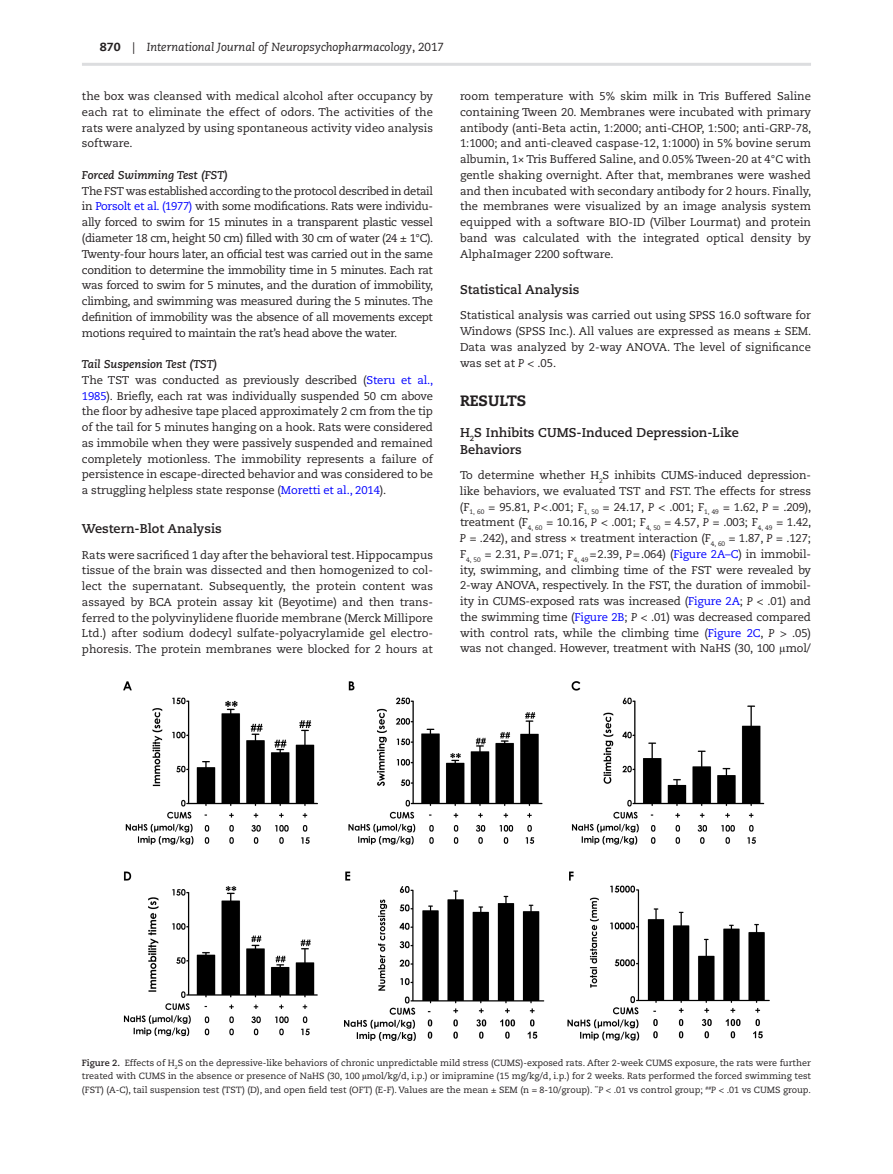
<style>
.page{position:relative;width:893px;height:1174px;background:#fff}
.page>*{position:absolute;margin:0;border:0;box-sizing:border-box;transform-origin:0 0}
.t1{font:800 15px "Caecilia LT Std";color:#231f20}
.t2{font:700 12.75px/16.5px "Caecilia LT Std";color:#231f20}
.t3{font:italic 11.7px "Caecilia LT Std";color:#231f20}
.t4{font:11.25px/15.8px "Caecilia LT Std";letter-spacing:-.01em;color:#231f20;text-align:justify}
.t5{font:italic 700 11.25px "Caecilia LT Std";color:#231f20}
.t6{font:9px/13.5px "Caecilia LT Std";color:#231f20;text-align:justify}
.s1{font-weight:800;font-style:normal}
.s2{font-style:normal}
.s3{color:#00f}
.s4{font-weight:700;font-style:italic}
.s5{font-family:"Gandhari Unicode"}
.s6{font-style:italic}
.s7{font-weight:700}
</style>
<div class="page">
<hr style="left:82px;top:63px;width:729px;height:3px;background:#dcdddf">
<img style="left:123px;top:681px;width:647px;height:360px">
<p class="t3" style="left:100px;top:40px;width:346px"><span class="s1">870</span> <span class="s2">|</span> International Journal of Neuropsychopharmacology<span class="s2">, 2017</span></p>
<p class="t4" style="left:82px;top:89px;width:352px">the box was cleansed with medical alcohol after occupancy by each rat to eliminate the effect of odors. The activities of the rats were analyzed by using spontaneous activity video analysis software.</p>
<p class="t5" style="left:82px;top:168px;width:148px">Forced Swimming Test (FST)</p>
<p class="t4" style="left:82px;top:183px;width:353px">The FST was established according to the protocol described in detail in <span class="s3">Porsolt et al. (1977)</span> with some modifications. Rats were individu&shy;ally forced to swim for 15 minutes in a transparent plastic vessel (diameter 18 cm, height 50 cm) filled with 30 cm of water (24 ± 1°C).<br>Twenty-four hours later, an official test was carried out in the same condition to determine the immobility time in 5 minutes. Each rat was forced to swim for 5 minutes, and the duration of immobility, climbing, and swimming was measured during the 5 minutes. The definition of immobility was the absence of all movements except motions required to maintain the rat’s head above the water.</p>
<p class="t4" style="left:82px;top:356px;width:353px;text-align:left"><span class="s4">Tail Suspension Test (TST)<br></span>The TST was conducted as previously described (<span class="s3">Steru et al., 1985</span>). Briefly, each rat was individually suspended 50 cm above the floor by adhesive tape placed approximately 2 cm from the tip of the tail for 5 minutes hanging on a hook. Rats were considered as immobile when they were passively suspended and remained completely motionless. The immobility represents a failure of persistence in escape-directed behavior and was considered to be a struggling helpless state response (<span class="s3">Moretti et al., 2014</span>).</p>
<p class="t2" style="left:82px;top:520px;width:141px">Western-Blot Analysis</p>
<p class="t4" style="left:82px;top:547px;width:353px">Rats were sacrificed 1 day after the behavioral test. Hippocampus tissue of the brain was dissected and then homogenized to col&shy;lect the supernatant. Subsequently, the protein content was assayed by BCA protein assay kit (Beyotime) and then trans&shy;ferred to the polyvinylidene fluoride membrane (Merck Millipore Ltd.) after sodium dodecyl sulfate-polyacrylamide gel electro&shy;phoresis. The protein membranes were blocked for 2 hours at</p>
<p class="t4" style="left:460px;top:89px;width:353px">room temperature with 5% skim milk in Tris Buffered Saline containing Tween 20. Membranes were incubated with primary antibody (anti-Beta actin, 1:2000; anti-CHOP, 1:500; anti-GRP-78, 1:1000; and anti-cleaved caspase-12, 1:1000) in 5% bovine serum albumin, 1<span class="s5">×</span> Tris Buffered Saline, and 0.05% Tween-20 at 4°C with gentle shaking overnight. After that, membranes were washed and then incubated with secondary antibody for 2 hours. Finally, the membranes were visualized by an image analysis system equipped with a software BIO-ID (Vilber Lourmat) and protein band was calculated with the integrated optical density by AlphaImager 2200 software.</p>
<p class="t2" style="left:460px;top:281px;width:121px">Statistical Analysis</p>
<p class="t4" style="left:460px;top:308px;width:353px">Statistical analysis was carried out using SPSS 16.0 software for Windows (SPSS Inc.). All values are expressed as means ± SEM.<br>Data was analyzed by 2-way ANOVA. The level of significance was set at <span class="s6">P</span> &lt; .05.</p>
<h1 class="t1" style="left:460px;top:392px;width:68px">RESULTS</h1>
<p class="t2" style="left:460px;top:424px;width:280px">H<sub>2</sub>S Inhibits CUMS-Induced Depression-Like<br>Behaviors</p>
<p class="t4" style="left:460px;top:467px;width:353px">To determine whether H<sub>2</sub>S inhibits CUMS-induced depression&shy;like behaviors, we evaluated TST and FST. The effects for stress (F<sub>1,</sub> <sub>60</sub> = 95.81, <span class="s6">P</span>&lt;.001; F<sub>1,</sub> <sub>50</sub> = 24.17, <span class="s6">P</span> &lt; .001; F<sub>1,</sub> <sub>49</sub> = 1.62, <span class="s6">P</span> = .209), treatment (F<sub>4,</sub> <sub>60</sub> = 10.16, <span class="s6">P</span> &lt; .001; F<sub>4,</sub> <sub>50</sub> = 4.57, <span class="s6">P</span> = .003; F<sub>4,</sub> <sub>49</sub> = 1.42, <span class="s6">P</span> = .242), and stress <span class="s5">×</span> treatment interaction (F<sub>4,</sub> <sub>60</sub> = 1.87, <span class="s6">P</span> = .127; F<sub>4,</sub> <sub>50</sub> = 2.31, <span class="s6">P</span>=.071; F<sub>4,</sub> <sub>49</sub> =2.39, <span class="s6">P</span>=.064) (<span class="s3">Figure 2A–C</span>) in immobil&shy;ity, swimming, and climbing time of the FST were revealed by 2-way ANOVA, respectively. In the FST, the duration of immobil&shy;ity in CUMS-exposed rats was increased (<span class="s3">Figure 2A</span>; <span class="s6">P</span> &lt; .01) and the swimming time (<span class="s3">Figure 2B</span>; <span class="s6">P</span> &lt; .01) was decreased compared with control rats, while the climbing time (<span class="s3">Figure 2C</span>, <span class="s6">P</span> &gt; .05) was not changed. However, treatment with NaHS (30, 100 <span class="s5">μ</span>mol/</p>
<p class="t6" style="left:82px;top:1056px;width:731px"><span class="s7">Figure 2.</span> Effects of H<sub>2</sub>S on the depressive-like behaviors of chronic unpredictable mild stress (CUMS)-exposed rats. After 2-week CUMS exposure, the rats were further treated with CUMS in the absence or presence of NaHS (30, 100 <span class="s5">µ</span>mol/kg/d, i.p.) or imipramine (15 mg/kg/d, i.p.) for 2 weeks. Rats performed the forced swimming test (FST) (A-C), tail suspension test (TST) (D), and open field test (OFT) (E-F). Values are the mean ± SEM (n = 8-10/group). <sup>**</sup><span class="s6">P</span> &lt; .01 vs control group; <sup>##</sup><span class="s6">P</span> &lt; .01 vs CUMS group.</p>
</div>
